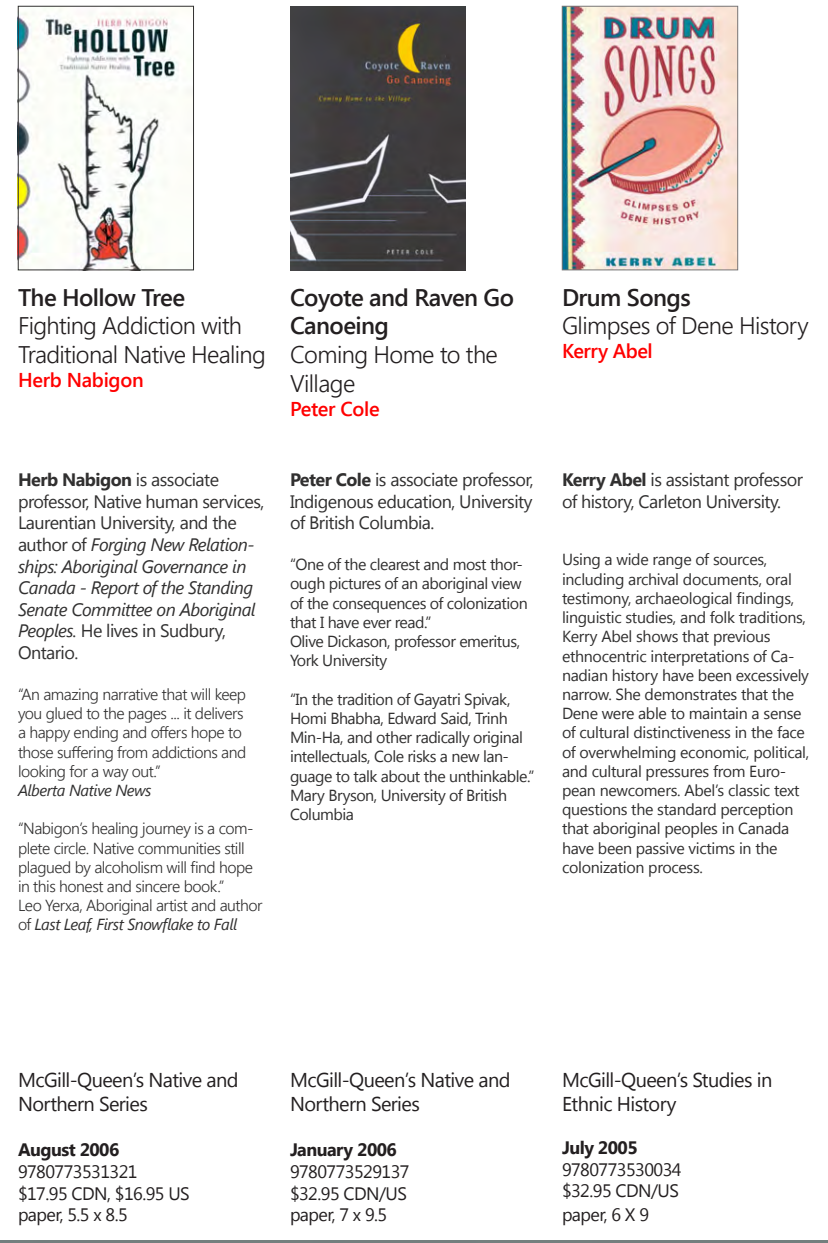
<style>
.page{position:relative;width:828px;height:1243px;background:#fff}
.page>*{position:absolute;margin:0;border:0;box-sizing:border-box;transform-origin:0 0}
.t1{font:300 24px/28.8px "Segoe UI";letter-spacing:-.03em;color:#231f20}
.t2{font:600 24px/28.8px "Segoe UI";letter-spacing:-.025em;color:#231f20}
.t3{font:20px/24px "Segoe UI";letter-spacing:-.03em;color:#231f20}
.t4{font:600 20px "Segoe UI";letter-spacing:-.015em;color:#f00}
.t5{font:italic 18px/21.6px "Segoe UI";letter-spacing:-.03em;color:#313030}
.t6{font:18px/21.6px "Segoe UI";letter-spacing:-.03em;color:#313030;text-align:justify}
.t7{font:18px/24px "Segoe UI";letter-spacing:-.03em;color:#231f20}
.t8{font:700 18px "Segoe UI";letter-spacing:-.03em;color:#231f20}
.t9{font:16px/19.2px "Segoe UI";letter-spacing:-.02em;color:#313030}
.t10{font:300 16px/19.2px "Segoe UI";letter-spacing:-.03em;color:#313030}
.t11{font:italic 16px "Segoe UI";letter-spacing:-.03em;color:#313030}
.s1{font-weight:700;font-style:normal}
.s2{font-style:normal}
.s3{font-weight:400;font-style:italic}
.s4{font-weight:700}
</style>
<div class="page">
<img style="left:290px;top:7px;width:175px;height:264px">
<img style="left:564px;top:8px;width:172px;height:260px">
<div style="left:562px;top:6px;width:176px;height:264px;border:1px solid #787677"></div>
<img style="left:20px;top:8px;width:172px;height:260px">
<div style="left:18px;top:6px;width:176px;height:264px;border:1px solid #313030"></div>
<p class="t2" style="left:18px;top:281px;width:169px">The Hollow Tree</p>
<p class="t1" style="left:18px;top:310px;width:249px">Fighting Addiction with<br>Traditional Native Healing</p>
<p class="t4" style="left:18px;top:366px;width:127px">Herb Nabigon</p>
<p class="t5" style="left:18px;top:468px;width:248px"><span class="s1">Herb Nabigon</span> <span class="s2">is associate professor, Native human services,<br>Laurentian University, and the author of</span> Forging New Relation&shy;ships: Aboriginal Governance in<br>Canada - Report of the Standing<br>Senate Committee on Aboriginal<br>Peoples. <span class="s2">He lives in Sudbury,<br>Ontario.</span></p>
<p class="t10" style="left:18px;top:684px;width:230px">“An amazing narrative that will keep you glued to the pages ... it delivers a happy ending and offers hope to those suffering from addictions and looking for a way out.”</p>
<p class="t11" style="left:18px;top:779px;width:135px">Alberta Native News</p>
<p class="t10" style="left:18px;top:818px;width:237px">“Nabigon’s healing journey is a com&shy;plete circle. Native communities still plagued by alcoholism will find hope in this honest and sincere book.”</p>
<p class="t10" style="left:18px;top:895px;width:246px">Leo Yerxa, Aboriginal artist and author of <span class="s3">Last Leaf, First Snowflake to Fall</span></p>
<p class="t2" style="left:290px;top:281px;width:226px">Coyote and Raven Go<br>Canoeing</p>
<p class="t1" style="left:290px;top:339px;width:209px">Coming Home to the<br>Village</p>
<p class="t4" style="left:290px;top:395px;width:91px">Peter Cole</p>
<p class="t6" style="left:290px;top:468px;width:245px"><span class="s4">Peter Cole</span> is associate professor, Indigenous education, University of British Columbia.</p>
<p class="t9" style="left:290px;top:554px;width:239px">“One of the clearest and most thor&shy;ough pictures of an aboriginal view of the consequences of colonization that I have ever read.”</p>
<p class="t9" style="left:290px;top:631px;width:232px">Olive Dickason, professor emeritus,<br>York University</p>
<p class="t9" style="left:290px;top:688px;width:246px">“In the tradition of Gayatri Spivak,<br>Homi Bhabha, Edward Said, Trinh<br>Min-Ha, and other radically original intellectuals, Cole risks a new lan&shy;guage to talk about the unthinkable.”<br>Mary Bryson, University of British<br>Columbia</p>
<p class="t2" style="left:562px;top:281px;width:130px">Drum Songs</p>
<p class="t1" style="left:562px;top:310px;width:248px">Glimpses of Dene History</p>
<p class="t4" style="left:562px;top:337px;width:92px">Kerry Abel</p>
<p class="t6" style="left:562px;top:468px;width:243px"><span class="s4">Kerry Abel</span> is assistant professor of history, Carleton University.</p>
<p class="t9" style="left:562px;top:549px;width:249px">Using a wide range of sources, including archival documents, oral testimony, archaeological findings, linguistic studies, and folk traditions, Kerry Abel shows that previous ethnocentric interpretations of Ca&shy;nadian history have been excessively narrow. She demonstrates that the Dene were able to maintain a sense of cultural distinctiveness in the face of overwhelming economic, political, and cultural pressures from Euro&shy;pean newcomers. Abel’s classic text questions the standard perception that aboriginal peoples in Canada have been passive victims in the colonization process.</p>
<p class="t3" style="left:18px;top:1066px;width:222px">McGill-Queen’s Native and<br>Northern Series</p>
<p class="t8" style="left:18px;top:1137px;width:103px">August 2006</p>
<p class="t7" style="left:18px;top:1158px;width:121px">9780773531321</p>
<p class="t7" style="left:18px;top:1180px;width:173px">$17.95 CDN, $16.95 US</p>
<p class="t7" style="left:18px;top:1201px;width:111px">paper, 5.5 x 8.5</p>
<p class="t3" style="left:290px;top:1066px;width:222px">McGill-Queen’s Native and<br>Northern Series</p>
<p class="t8" style="left:290px;top:1137px;width:108px">January 2006</p>
<p class="t7" style="left:290px;top:1158px;width:121px">9780773529137</p>
<p class="t7" style="left:290px;top:1180px;width:119px">$32.95 CDN/US</p>
<p class="t7" style="left:290px;top:1201px;width:99px">paper, 7 x 9.5</p>
<p class="t3" style="left:562px;top:1066px;width:212px">McGill-Queen’s Studies in<br>Ethnic History</p>
<p class="t8" style="left:562px;top:1134px;width:77px">July 2005</p>
<p class="t7" style="left:562px;top:1156px;width:121px">9780773530034</p>
<p class="t7" style="left:562px;top:1177px;width:119px">$32.95 CDN/US paper, 6 X 9</p>
</div>
